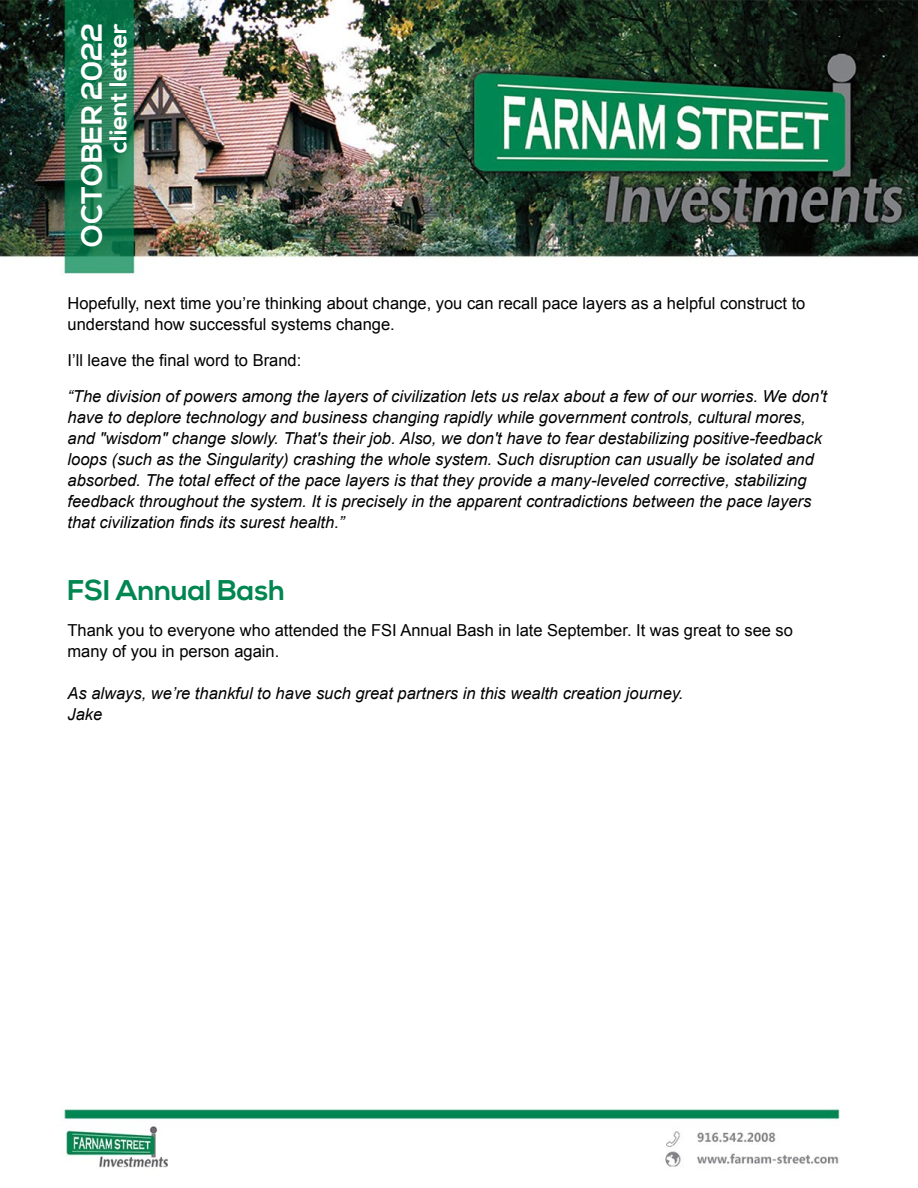
<style>
.page{position:relative;width:918px;height:1188px;background:#fff}
.page>*{position:absolute;margin:0;border:0;box-sizing:border-box;transform-origin:0 0}
.t1{font:700 29.1px "Nexa";color:#fff}
.t2{font:700 28.5px "Nexa";color:#008651}
.t3{font:700 24.45px "Nexa";color:#fff}
.t4{font:italic 16.5px/21px "Arial";color:#000}
.t5{font:16.5px/21px "Arial";color:#000}
</style>
<div class="page">
<img style="left:0;top:0;width:918px;height:276px">
<img style="left:62px;top:1108px;width:778px;height:60px">
<h1 class="t1" style="left:75px;top:247px;width:225px;rotate:-90deg">OCTOBER 2022</h1>
<h3 class="t3" style="left:104px;top:153px;width:131px;rotate:-90deg">client letter</h3>
<p class="t5" style="left:68px;top:293px;width:739px">Hopefully, next time you’re thinking about change, you can recall pace layers as a helpful construct to understand how successful systems change.</p>
<p class="t5" style="left:68px;top:350px;width:235px">I’ll leave the final word to Brand:</p>
<p class="t4" style="left:68px;top:386px;width:761px">“The division of powers among the layers of civilization lets us relax about a few of our worries. We don't have to deplore technology and business changing rapidly while government controls, cultural mores, and "wisdom" change slowly. That's their job. Also, we don't have to fear destabilizing positive-feedback loops (such as the Singularity) crashing the whole system. Such disruption can usually be isolated and absorbed. The total effect of the pace layers is that they provide a many-leveled corrective, stabilizing feedback throughout the system. It is precisely in the apparent contradictions between the pace layers that civilization finds its surest health.”</p>
<h2 class="t2" style="left:68px;top:574px;width:219px">FSI Annual Bash</h2>
<p class="t5" style="left:68px;top:620px;width:727px">Thank you to everyone who attended the FSI Annual Bash in late September. It was great to see so many of you in person again.</p>
<p class="t4" style="left:68px;top:683px;width:618px">As always, we’re thankful to have such great partners in this wealth creation journey.<br>Jake</p>
</div>
